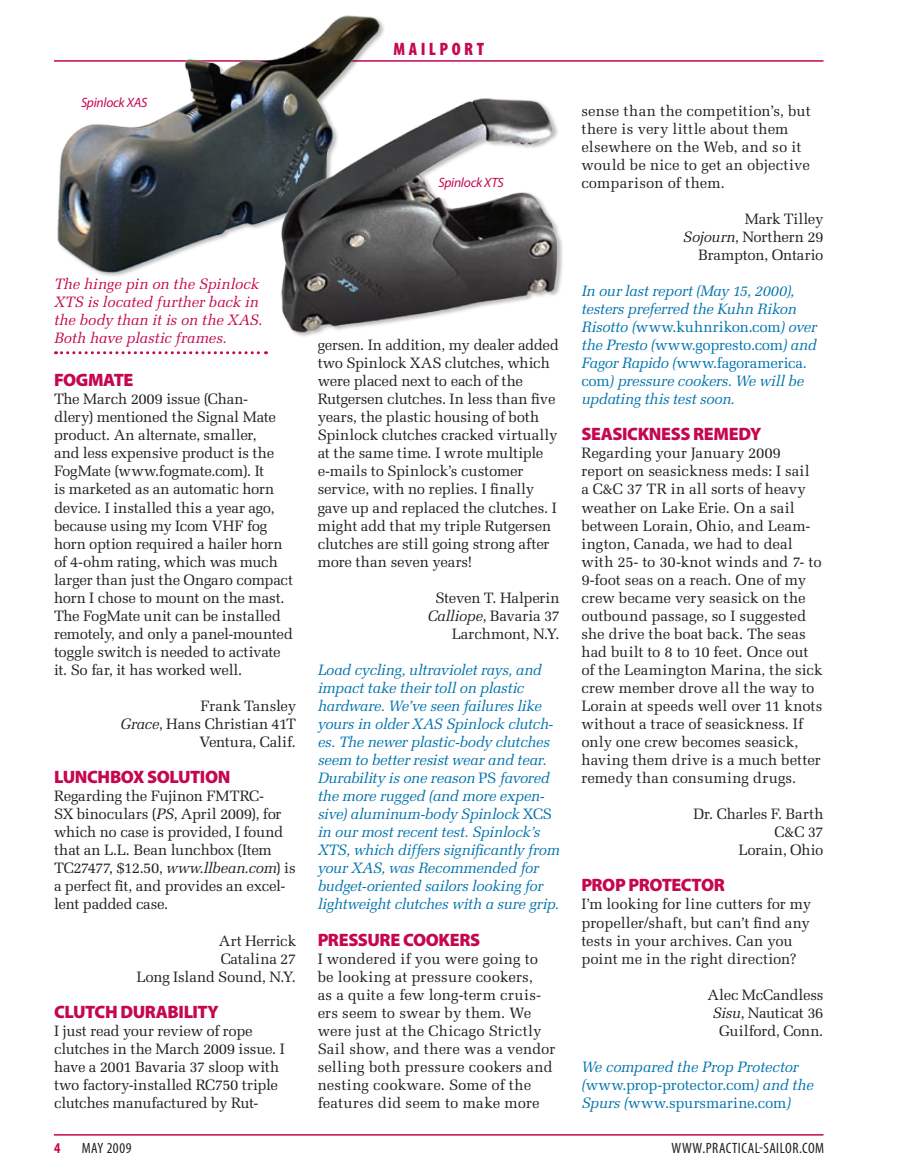
<style>
.page{position:relative;width:918px;height:1175px;background:#fff}
.page>*{position:absolute;margin:0;border:0;box-sizing:border-box;transform-origin:0 0}
.t1{font:900 18px "Myriad Pro";letter-spacing:-.02em;color:#c50750}
.t2{font:900 condensed 18px "Myriad Pro";color:#c50750}
.t3{font:15px/18px "Melior LT Std";letter-spacing:-.005em;color:#231f20}
.t4{font:italic 15px/18px "Melior LT Std";letter-spacing:-.02em;color:#0073ae}
.t5{font:italic 15px/18px "Melior LT Std";letter-spacing:-.005em;color:#c50750}
.t6{font:condensed 15px "Myriad Pro";letter-spacing:.035em;color:#231f20}
.t7{font:italic 13.5px "Myriad Pro";letter-spacing:-.02em;color:#c50750}
.s1{font-style:italic}
.s2{font-style:normal}
</style>
<div class="page">
<hr style="left:54px;top:1134px;width:770px;height:1px;background:#c50750">
<hr style="left:54px;top:60px;width:770px;height:2px;background:#c50750">
<img style="left:54px;top:15px;width:396px;height:261px">
<svg style="left:56px;top:351px;width:210px;height:3px"></svg>
<hr style="left:917px;top:890px;width:1px;height:38px;background:#0073ae">
<img style="left:273px;top:94px;width:290px;height:241px">
<p class="t7" style="left:81px;top:94px;width:68px">Spinlock XAS</p>
<p class="t2" style="left:393px;top:38px;width:26px">mAILPORT-</p>
<p class="t7" style="left:438px;top:174px;width:67px">Spinlock XTS</p>
<p class="t5" style="left:54px;top:275px;width:210px">The hinge pin on the Spinlock<br>XTS is located further back in the body than it is on the XAS.<br>Both have plastic frames.</p>
<p class="t1" style="left:54px;top:368px;width:81px">FOGMATE</p>
<p class="t3" style="left:54px;top:390px;width:241px">The March 2009 issue (Chan-<br>dlery) mentioned the Signal Mate product. An alternate, smaller,<br>and less expensive product is the<br>FogMate (www.fogmate.com). It<br>is marketed as an automatic horn device. I installed this a year ago, because using my Icom VHF fog horn option required a hailer horn of 4-ohm rating, which was much larger than just the Ongaro compact horn I chose to mount on the mast.<br>The FogMate unit can be installed remotely, and only a panel-mounted toggle switch is needed to activate it. So far, it has worked well.</p>
<p class="t3" style="left:120px;top:697px;width:177px;text-align:right">Frank Tansley<br><span class="s1">Grace</span>, Hans Christian 41T<br>Ventura, Calif.</p>
<p class="t1" style="left:54px;top:765px;width:178px">LU NCHBOX SOLUTION</p>
<p class="t3" style="left:54px;top:787px;width:243px">Regarding the Fujinon FMTRC-<br>SX binoculars (<span class="s1">PS</span>, April 2009), for which no case is provided, I found that an L.L. Bean lunchbox (Item<br>TC27477, $12.50, <span class="s1">www.llbean.com</span>) is a perfect fit, and provides an excel&shy;lent padded case.</p>
<p class="t3" style="left:137px;top:931px;width:161px;text-align:right">Art Herrick<br>Catalina 27<br>Long Island Sound, N.Y.</p>
<p class="t1" style="left:54px;top:999px;width:166px">CLUTCH DURABILITY</p>
<p class="t3" style="left:54px;top:1021px;width:232px">I just read your review of rope clutches in the March 2009 issue. I have a 2001 Bavaria 37 sloop with two factory-installed RC750 triple clutches manufactured by Rut-</p>
<p class="t3" style="left:318px;top:336px;width:243px">gersen. In addition, my dealer added two Spinlock XAS clutches, which were placed next to each of the Rutgersen clutches. In less than five years, the plastic housing of both Spinlock clutches cracked virtually at the same time. I wrote multiple e-mails to Spinlock’s customer service, with no replies. I finally gave up and replaced the clutches. I might add that my triple Rutgersen clutches are still going strong after more than seven years!</p>
<p class="t3" style="left:427px;top:588px;width:134px;text-align:right">Steven T. Halperin<br><span class="s1">Calliope</span>, Bavaria 37<br>Larchmont, N.Y.</p>
<p class="t4" style="left:318px;top:661px;width:244px">Load cycling, ultraviolet rays, and impact take their toll on plastic hardware. We’ve seen failures like yours in older XAS Spinlock clutch&shy;es. The newer plastic-body clutches seem to better resist wear and tear.<br>Durability is one reason <span class="s2">PS</span> favored the more rugged (and more expen&shy;sive) aluminum-body Spinlock <span class="s2">XCS </span>in our most recent test. Spinlock’s XTS, which differs significantly from your XAS, was Recommended for budget-oriented sailors looking for lightweight clutches with a sure grip.</p>
<p class="t1" style="left:318px;top:927px;width:163px">PRESSU RE COOKERS</p>
<p class="t3" style="left:318px;top:949px;width:239px">I wondered if you were going to be looking at pressure cookers,<br>as a quite a few long-term cruis&shy;ers seem to swear by them. We were just at the Chicago Strictly<br>Sail show, and there was a vendor selling both pressure cookers and nesting cookware. Some of the features did seem to make more</p>
<p class="t3" style="left:581px;top:101px;width:231px">sense than the competition’s, but there is very little about them elsewhere on the Web, and so it would be nice to get an objective comparison of them.</p>
<p class="t3" style="left:683px;top:210px;width:142px;text-align:right">Mark Tilley<br><span class="s1">Sojourn</span>, Northern 29<br>Brampton, Ontario</p>
<p class="t4" style="left:581px;top:282px;width:237px">In our last report (May 15, 2000), testers preferred the Kuhn Rikon<br>Risotto (<span class="s2">www.kuhnrikon.com</span>) over the Presto (<span class="s2">www.gopresto.com</span>) and<br>Fagor Rapido (<span class="s2">www.fagoramerica. com</span>) pressure cookers. We will be updating this test soon.</p>
<p class="t1" style="left:581px;top:422px;width:182px">SEASICKNESS REMEDY</p>
<p class="t3" style="left:581px;top:444px;width:243px">Regarding your January 2009 report on seasickness meds: I sail<br>a C&amp;C 37 TR in all sorts of heavy weather on Lake Erie. On a sail between Lorain, Ohio, and Leam&shy;ington, Canada, we had to deal with 25- to 30-knot winds and 7- to<br>9-foot seas on a reach. One of my crew became very seasick on the outbound passage, so I suggested she drive the boat back. The seas had built to 8 to 10 feet. Once out of the Leamington Marina, the sick crew member drove all the way to<br>Lorain at speeds well over 11 knots without a trace of seasickness. If only one crew becomes seasick, having them drive is a much better remedy than consuming drugs.</p>
<p class="t3" style="left:693px;top:805px;width:132px;text-align:right">Dr. Charles F. Barth<br>C&amp;C 37<br>Lorain, Ohio</p>
<p class="t1" style="left:581px;top:873px;width:145px">PROP PROTECTOR</p>
<p class="t3" style="left:581px;top:895px;width:231px">I’m looking for line cutters for my propeller/shaft, but can’t find any tests in your archives. Can you point me in the right direction?</p>
<p class="t3" style="left:708px;top:985px;width:118px;text-align:right">Alec McCandless<br><span class="s1">Sisu</span>, Nauticat 36<br>Guilford, Conn.</p>
<p class="t4" style="left:581px;top:1057px;width:234px">We compared the Prop Protector (<span class="s2">www.prop-protector.com</span>) and the<br>Spurs (<span class="s2">www.spursmarine.com</span>)</p>
<p class="t6" style="left:82px;top:1138px;width:51px">MAY 2009</p>
<p class="t6" style="left:672px;top:1138px;width:153px">WWW.PRACTICAL-SAILOR.COM</p>
</div>
